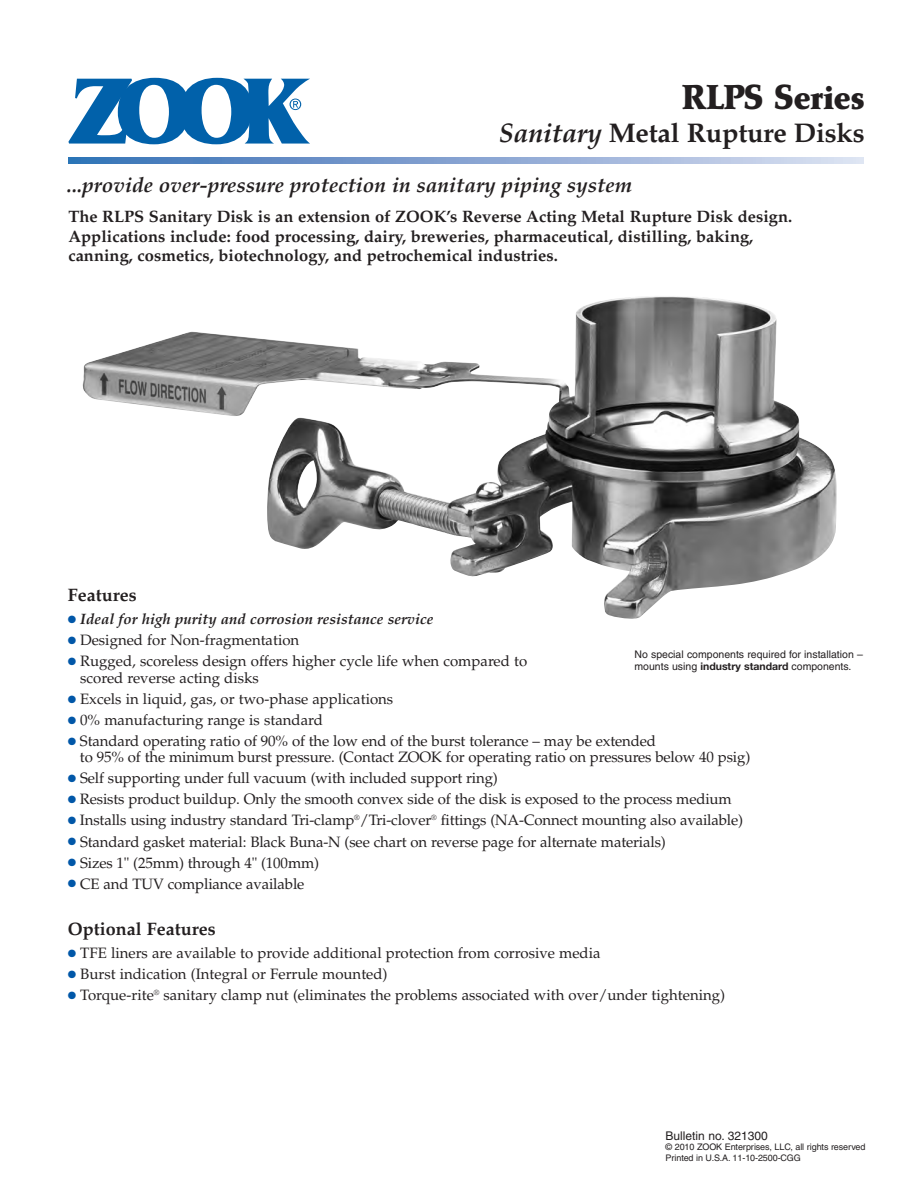
<style>
.page{position:relative;width:918px;height:1188px;background:#fff}
.page>*{position:absolute;margin:0;border:0;box-sizing:border-box;transform-origin:0 0}
.t1{font:36px "Palatino Ult H";color:#231f20}
.t2{font:700 27px "Palatino";letter-spacing:-.01em;color:#231f20}
.t3{font:italic 700 21px "Palatino";color:#231f20}
.t4{font:700 18px "Palatino";color:#231f20}
.t5{font:700 16.5px/19.5px "Palatino";color:#231f20}
.t6{font:15px/16.5px "Palatino";letter-spacing:-.01em;color:#231f20}
.t7{font:italic 700 15px "Palatino";color:#231f20}
.t8{font:12px "Helvetica";color:#231f20}
.t9{font:10.5px/12px "Helvetica";color:#231f20}
.t10{font:9px/10.5px "Helvetica";letter-spacing:-.01em;color:#231f20}
.s1{font-style:italic}
.s2{font-family:"Helvetica";font-weight:400;font-style:normal;font-size:24px;color:#0157a8}
.s3{font-family:"Helvetica";font-size:24px;color:#0157a8}
.s4{font-family:"Helvetica Neue";font-weight:700}
</style>
<div class="page">
<img style="left:83px;top:296px;width:754px;height:323px">
<svg style="left:68px;top:78px;width:242px;height:66px"></svg>
<svg style="left:68px;top:158px;width:796px;height:6px;background:#87a6d2"></svg>
<h1 class="t1" style="left:682px;top:73px;width:184px">RLPS Series</h1>
<h2 class="t2" style="left:499px;top:117px;width:367px"><span class="s1">Sanitary</span> Metal Rupture Disks</h2>
<h3 class="t3" style="left:66px;top:172px;width:567px">...provide over-pressure protection in sanitary piping system</h3>
<p class="t5" style="left:68px;top:207px;width:725px">The RLPS Sanitary Disk is an extension of ZOOK’s Reverse Acting Metal Rupture Disk design.<br>Applications include: food processing, dairy, breweries, pharmaceutical, distilling, baking, canning, cosmetics, biotechnology, and petrochemical industries.</p>
<p class="t4" style="left:68px;top:584px;width:70px">Features</p>
<p class="t7" style="left:68px;top:610px;width:367px"><span class="s2">•</span> Ideal for high purity and corrosion resistance service</p>
<p class="t6" style="left:68px;top:632px;width:233px"><span class="s3">•</span> Designed for Non-fragmentation</p>
<p class="t6" style="left:80px;top:653px;width:449px;text-indent:-12px"><span class="s3">•</span> Rugged, scoreless design offers higher cycle life when compared to scored reverse acting disks</p>
<p class="t6" style="left:68px;top:691px;width:327px"><span class="s3">•</span> Excels in liquid, gas, or two-phase applications</p>
<p class="t6" style="left:68px;top:712px;width:257px"><span class="s3">•</span> 0% manufacturing range is standard</p>
<p class="t6" style="left:80px;top:733px;width:672px;text-indent:-12px"><span class="s3">•</span> Standard operating ratio of 90% of the low end of the burst tolerance – may be extended<br>to 95% of the minimum burst pressure. (Contact ZOOK for operating ratio on pressures below 40 psig)</p>
<p class="t6" style="left:68px;top:770px;width:432px"><span class="s3">•</span> Self supporting under full vacuum (with included support ring)</p>
<p class="t6" style="left:68px;top:791px;width:665px"><span class="s3">•</span> Resists product buildup. Only the smooth convex side of the disk is exposed to the process medium</p>
<p class="t6" style="left:68px;top:812px;width:677px"><span class="s3">•</span> Installs using industry standard Tri-clamp<sup>®</sup>/Tri-clover<sup>®</sup> fittings (NA-Connect mounting also available)</p>
<p class="t6" style="left:68px;top:833px;width:599px"><span class="s3">•</span> Standard gasket material: Black Buna-N (see chart on reverse page for alternate materials)</p>
<p class="t6" style="left:68px;top:854px;width:253px"><span class="s3">•</span> Sizes 1" (25mm) through 4" (100mm)</p>
<p class="t6" style="left:68px;top:876px;width:238px"><span class="s3">•</span> CE and TUV compliance available</p>
<p class="t4" style="left:68px;top:918px;width:149px">Optional Features</p>
<p class="t6" style="left:68px;top:945px;width:534px"><span class="s3">•</span> TFE liners are available to provide additional protection from corrosive media</p>
<p class="t6" style="left:68px;top:966px;width:321px"><span class="s3">•</span> Burst indication (Integral or Ferrule mounted)</p>
<p class="t6" style="left:68px;top:987px;width:659px"><span class="s3">•</span> Torque-rite<sup>®</sup> sanitary clamp nut (eliminates the problems associated with over/under tightening)</p>
<p class="t9" style="left:634px;top:649px;width:230px">No special components required for installation – mounts using <span class="s4">industry standard</span> components.</p>
<p class="t8" style="left:666px;top:1129px;width:104px">Bulletin no. 321300</p>
<p class="t10" style="left:666px;top:1142px;width:201px">© 2010 ZOOK Enterprises, LLC, all rights reserved<br>Printed in U.S.A. 11-10-2500-CGG</p>
</div>
